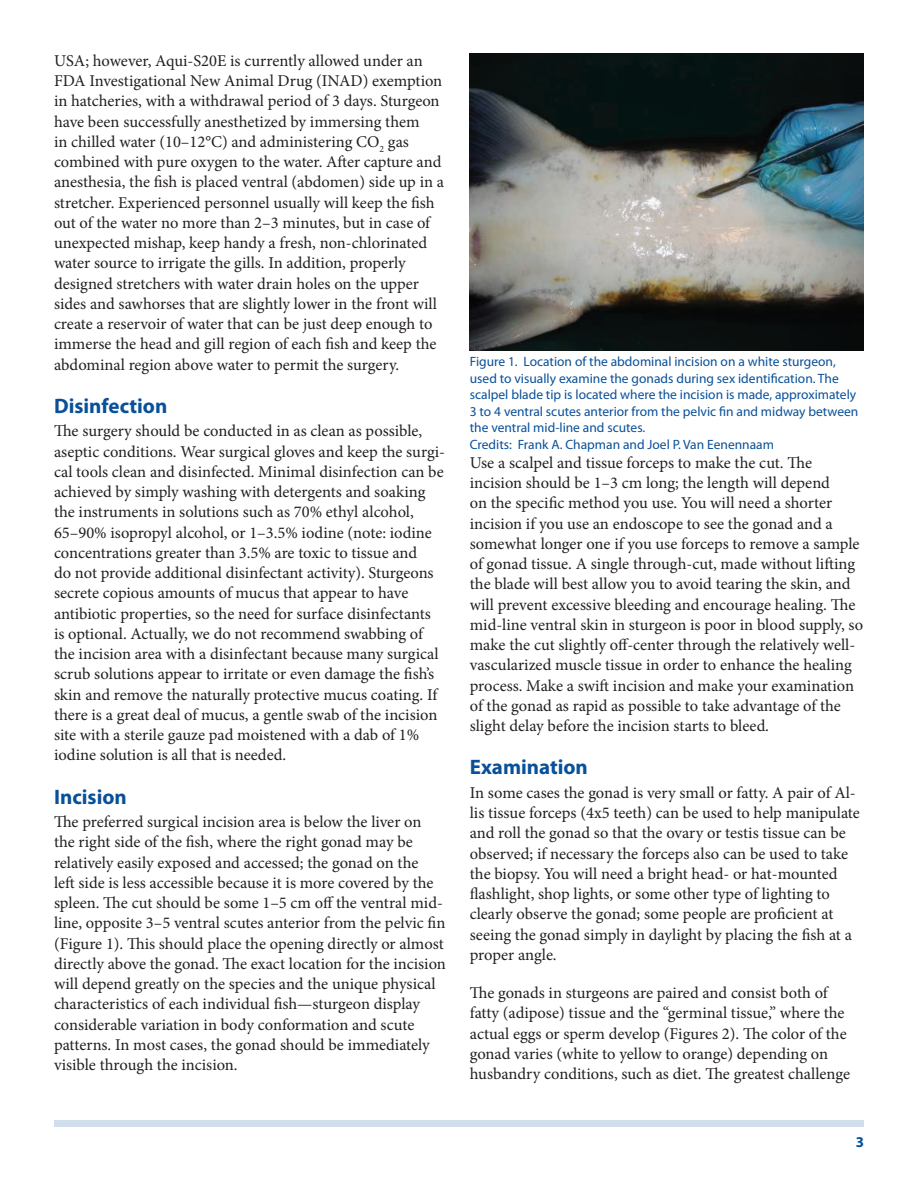
<style>
.page{position:relative;width:918px;height:1188px;background:#fff}
.page>*{position:absolute;margin:0;border:0;box-sizing:border-box;transform-origin:0 0}
.t1{font:700 21px "Myriad Pro";color:#09509a}
.t2{font:16.5px/20.2px "Minion Pro";color:#231f20}
.t3{font:700 15px "Myriad Pro";color:#09509a}
.t4{font:13.5px/16.5px "Myriad Pro";color:#09509a}
</style>
<div class="page">
<div style="left:54px;top:1120px;width:810px;height:7px;background:#d0dfeb"></div>
<img style="left:470px;top:54px;width:394px;height:297px">
<p class="t2" style="left:54px;top:51px;width:392px">USA; however, Aqui-S20E is currently allowed under an FDA Investigational New Animal Drug (INAD) exemption in hatcheries, with a withdrawal period of 3 days. Sturgeon have been successfully anesthetized by immersing them<br>in chilled water (10–12°C) and administering CO<sub>2</sub> gas combined with pure oxygen to the water. After capture and anesthesia, the fish is placed ventral (abdomen) side up in a stretcher. Experienced personnel usually will keep the fish out of the water no more than 2–3 minutes, but in case of unexpected mishap, keep handy a fresh, non-chlorinated water source to irrigate the gills. In addition, properly designed stretchers with water drain holes on the upper sides and sawhorses that are slightly lower in the front will create a reservoir of water that can be just deep enough to immerse the head and gill region of each fish and keep the abdominal region above water to permit the surgery.</p>
<p class="t1" style="left:54px;top:392px;width:115px">Disinfection</p>
<p class="t2" style="left:54px;top:421px;width:393px">The surgery should be conducted in as clean as possible, aseptic conditions. Wear surgical gloves and keep the surgi&shy;cal tools clean and disinfected. Minimal disinfection can be achieved by simply washing with detergents and soaking the instruments in solutions such as 70% ethyl alcohol, 65–90% isopropyl alcohol, or 1–3.5% iodine (note: iodine concentrations greater than 3.5% are toxic to tissue and<br>do not provide additional disinfectant activity). Sturgeons secrete copious amounts of mucus that appear to have antibiotic properties, so the need for surface disinfectants is optional. Actually, we do not recommend swabbing of the incision area with a disinfectant because many surgical scrub solutions appear to irritate or even damage the fish’s skin and remove the naturally protective mucus coating. If there is a great deal of mucus, a gentle swab of the incision site with a sterile gauze pad moistened with a dab of 1% iodine solution is all that is needed.</p>
<p class="t1" style="left:54px;top:783px;width:74px">Incision</p>
<p class="t2" style="left:54px;top:812px;width:393px">The preferred surgical incision area is below the liver on the right side of the fish, where the right gonad may be relatively easily exposed and accessed; the gonad on the<br>left side is less accessible because it is more covered by the spleen. The cut should be some 1–5 cm off the ventral mid&shy;line, opposite 3–5 ventral scutes anterior from the pelvic fin (Figure 1). This should place the opening directly or almost directly above the gonad. The exact location for the incision will depend greatly on the species and the unique physical characteristics of each individual fish—sturgeon display considerable variation in body conformation and scute patterns. In most cases, the gonad should be immediately visible through the incision.</p>
<p class="t4" style="left:470px;top:353px;width:390px">Figure 1. Location of the abdominal incision on a white sturgeon, used to visually examine the gonads during sex identification. The scalpel blade tip is located where the incision is made, approximately 3 to 4 ventral scutes anterior from the pelvic fin and midway between the ventral mid-line and scutes.<br>Credits: Frank A. Chapman and Joel P. Van Eenennaam</p>
<p class="t2" style="left:470px;top:453px;width:395px">Use a scalpel and tissue forceps to make the cut. The incision should be 1–3 cm long; the length will depend<br>on the specific method you use. You will need a shorter incision if you use an endoscope to see the gonad and a somewhat longer one if you use forceps to remove a sample of gonad tissue. A single through-cut, made without lifting the blade will best allow you to avoid tearing the skin, and will prevent excessive bleeding and encourage healing. The mid-line ventral skin in sturgeon is poor in blood supply, so make the cut slightly off-center through the relatively well&shy;vascularized muscle tissue in order to enhance the healing process. Make a swift incision and make your examination of the gonad as rapid as possible to take advantage of the slight delay before the incision starts to bleed.</p>
<p class="t1" style="left:470px;top:754px;width:120px">Examination</p>
<p class="t2" style="left:470px;top:783px;width:392px">In some cases the gonad is very small or fatty. A pair of Al&shy;lis tissue forceps (4x5 teeth) can be used to help manipulate and roll the gonad so that the ovary or testis tissue can be observed; if necessary the forceps also can be used to take the biopsy. You will need a bright head- or hat-mounted flashlight, shop lights, or some other type of lighting to clearly observe the gonad; some people are proficient at seeing the gonad simply in daylight by placing the fish at a proper angle.</p>
<p class="t2" style="left:470px;top:983px;width:382px">The gonads in sturgeons are paired and consist both of fatty (adipose) tissue and the “germinal tissue,” where the actual eggs or sperm develop (Figures 2). The color of the gonad varies (white to yellow to orange) depending on husbandry conditions, such as diet. The greatest challenge</p>
<p class="t3" style="left:856px;top:1133px;width:10px">3</p>
</div>
